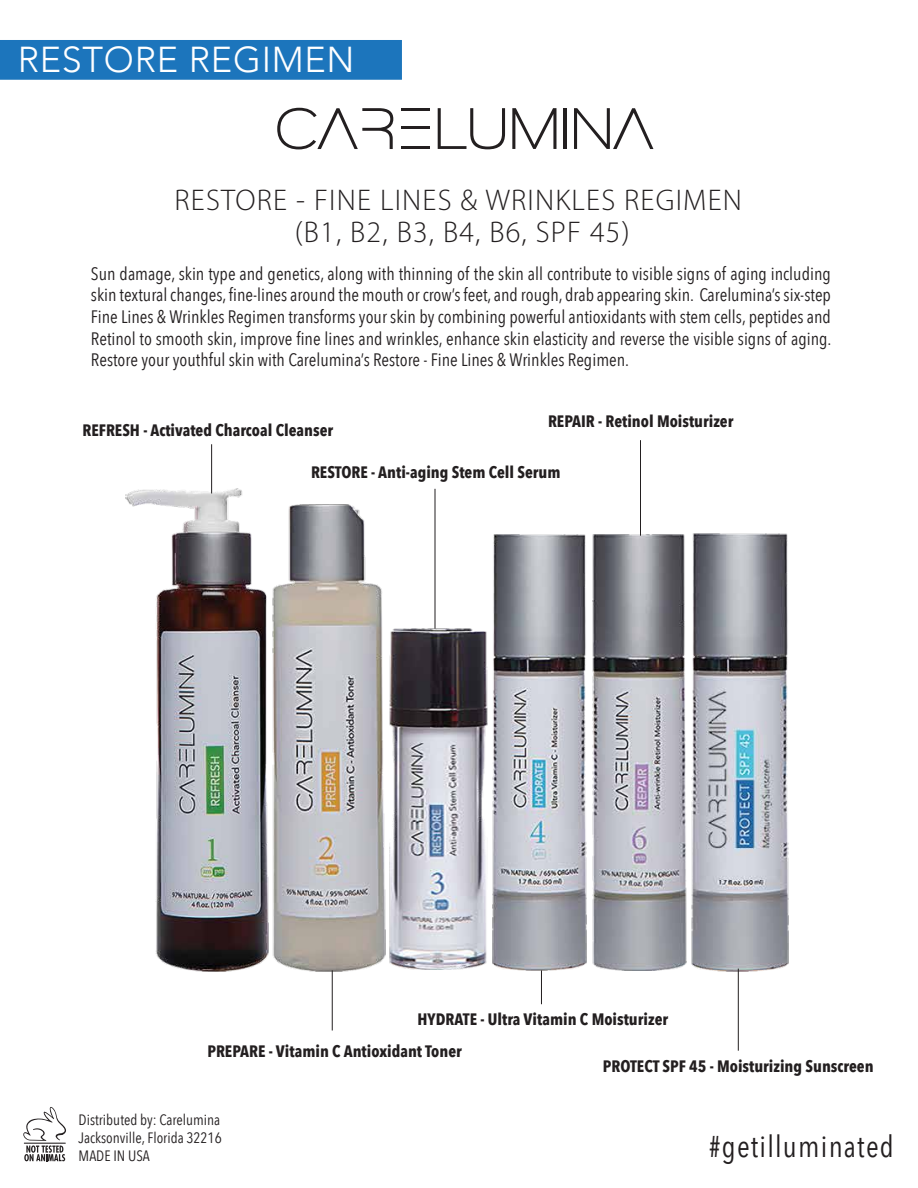
<style>
.page{position:relative;width:918px;height:1188px;background:#fff}
.page>*{position:absolute;margin:0;border:0;box-sizing:border-box;transform-origin:0 0}
.t1{font:300 36px "Avenir";letter-spacing:.02em;color:#fff}
.t2{font:300 30px/32.4px "Myriad Pro";letter-spacing:.04em;color:#231f20;text-align:center}
.t3{font:30px "Avenir Next Condensed";letter-spacing:.04em;color:#231f20}
.t4{font:18px/21.6px "Avenir Next Condensed";color:#231f20;text-align:justify}
.t5{font:700 16.5px "Avenir Next Condensed";color:#231f20}
.t6{font:15px/18px "Avenir Next Condensed";color:#231f20;text-align:justify}
</style>
<div class="page">
<img style="left:125px;top:444px;width:664px;height:563px">
<svg style="left:277px;top:108px;width:116px;height:41px"></svg>
<hr style="left:401px;top:108px;width:28px;height:3px;background:#231f20">
<hr style="left:401px;top:146px;width:28px;height:3px;background:#231f20">
<hr style="left:401px;top:126px;width:28px;height:3px;background:#231f20">
<svg style="left:438px;top:108px;width:67px;height:41px"></svg>
<svg style="left:512px;top:108px;width:44px;height:41px"></svg>
<hr style="left:564px;top:108px;width:3px;height:41px;background:#231f20">
<svg style="left:574px;top:108px;width:79px;height:41px"></svg>
<div style="left:0;top:40px;width:402px;height:40px;background:#1c75bc;border:2px solid #1c75bc"></div>
<svg style="left:23px;top:1107px;width:43px;height:54px"></svg>
<hr style="left:24px;top:1143px;width:42px;height:1px;background:#231f20">
<hr style="left:211px;top:444px;width:1px;height:49px;background:#231f20">
<hr style="left:332px;top:970px;width:1px;height:60px;background:#231f20">
<hr style="left:435px;top:489px;width:1px;height:140px;background:#231f20">
<hr style="left:541px;top:970px;width:1px;height:34px;background:#231f20">
<hr style="left:640px;top:440px;width:1px;height:96px;background:#231f20">
<hr style="left:738px;top:969px;width:1px;height:82px;background:#231f20">
<h1 class="t1" style="left:18px;top:38px;width:338px">RESTORE REGIMEN</h1>
<h2 class="t2" style="left:175px;top:184px;width:569px">RESTORE - FINE LINES &amp; WRINKLES REGIMEN (B1, B2, B3, B4, B6, SPF 45)</h2>
<p class="t4" style="left:91px;top:262px;width:742px">Sun damage, skin type and genetics, along with thinning of the skin all contribute to visible signs of aging including skin textural changes, fine-lines around the mouth or crow’s feet, and rough, drab appearing skin. Carelumina’s six-step Fine Lines &amp; Wrinkles Regimen transforms your skin by combining powerful antioxidants with stem cells, peptides and Retinol to smooth skin, improve fine lines and wrinkles, enhance skin elasticity and reverse the visible signs of aging.<br>Restore your youthful skin with Carelumina’s Restore - Fine Lines &amp; Wrinkles Regimen.</p>
<p class="t5" style="left:83px;top:420px;width:252px">REFRESH - Activated Charcoal Cleanser</p>
<p class="t5" style="left:548px;top:411px;width:187px">REPAIR - Retinol Moisturizer</p>
<p class="t5" style="left:311px;top:462px;width:251px">RESTORE - Anti-aging Stem Cell Serum</p>
<p class="t5" style="left:418px;top:1009px;width:252px">HYDRATE - Ultra Vitamin C Moisturizer</p>
<p class="t5" style="left:207px;top:1041px;width:256px">PREPARE - Vitamin C Antioxidant Toner</p>
<p class="t6" style="left:79px;top:1110px;width:145px">Distributed by: Carelumina Jacksonville, Florida 32216<br>MADE IN USA</p>
<p class="t5" style="left:603px;top:1056px;width:272px">PROTECT SPF 45 - Moisturizing Sunscreen</p>
<h2 class="t3" style="left:709px;top:1121px;width:186px">#getilluminated</h2>
</div>
